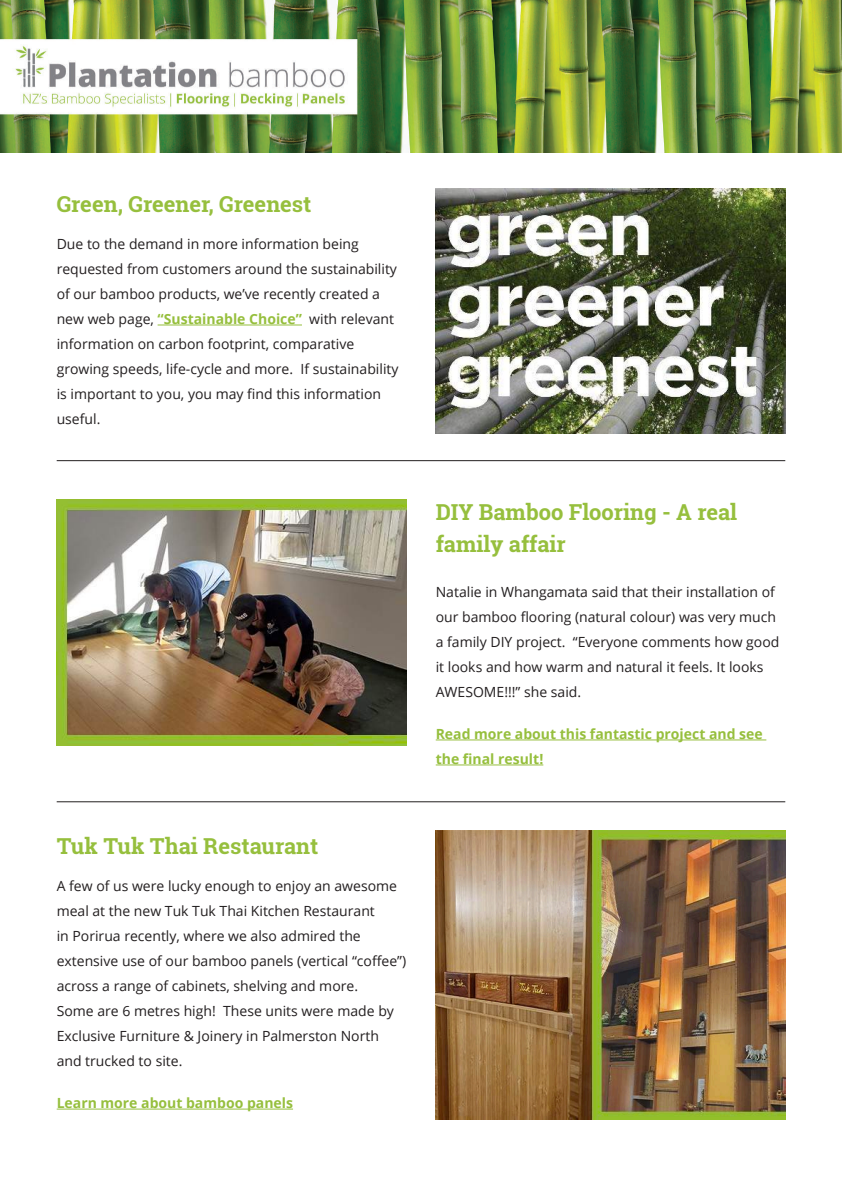
<style>
.page{position:relative;width:842px;height:1191px;background:#fff}
.page>*{position:absolute;margin:0;border:0;box-sizing:border-box;transform-origin:0 0}
.t1{font:700 22px/32px "Roboto Slab";color:#96bf3d}
.t2{font:14px/25px "Open Sans";color:#231f20}
.t3{font:700 14px/25px "Open Sans";color:#96bf3d}
.s1{font-weight:700;color:#96bf3d}
</style>
<div class="page">
<img style="left:0;top:0;width:842px;height:153px">
<hr style="left:158px;top:325px;width:144px;height:1px;background:#96bf3d">
<hr style="left:436px;top:739px;width:330px;height:1px;background:#96bf3d">
<hr style="left:436px;top:764px;width:107px;height:1px;background:#96bf3d">
<hr style="left:57px;top:1108px;width:236px;height:1px;background:#96bf3d">
<hr style="left:57px;top:460px;width:728px;height:1px;background:#231f20">
<hr style="left:57px;top:801px;width:728px;height:1px;background:#231f20">
<img style="left:435px;top:189px;width:350px;height:245px">
<img style="left:57px;top:500px;width:350px;height:245px">
<img style="left:435px;top:831px;width:350px;height:288px">
<h1 class="t1" style="left:57px;top:187px;width:256px">Green, Greener, Greenest</h1>
<p class="t2" style="left:57px;top:231px;width:343px">Due to the demand in more information being requested from customers around the sustainability of our bamboo products, we’ve recently created a new web page, <span class="s1">“Sustainable Choice”</span> with relevant information on carbon footprint, comparative growing speeds, life-cycle and more. If sustainability is important to you, you may find this information useful.</p>
<h1 class="t1" style="left:57px;top:829px;width:263px">Tuk Tuk Thai Restaurant</h1>
<p class="t2" style="left:57px;top:873px;width:351px">A few of us were lucky enough to enjoy an awesome meal at the new Tuk Tuk Thai Kitchen Restaurant<br>in Porirua recently, where we also admired the extensive use of our bamboo panels (vertical “coffee”) across a range of cabinets, shelving and more.<br>Some are 6 metres high! These units were made by Exclusive Furniture &amp; Joinery in Palmerston North and trucked to site.</p>
<p class="t3" style="left:57px;top:1090px;width:238px">Learn more about bamboo panels</p>
<h1 class="t1" style="left:436px;top:495px;width:303px">DIY Bamboo Flooring - A real family affair</h1>
<p class="t2" style="left:436px;top:579px;width:345px">Natalie in Whangamata said that their installation of our bamboo flooring (natural colour) was very much a family DIY project. “Everyone comments how good it looks and how warm and natural it feels. It looks AWESOME!!!” she said.</p>
<p class="t3" style="left:436px;top:721px;width:328px">Read more about this fantastic project and see the final result!</p>
</div>
